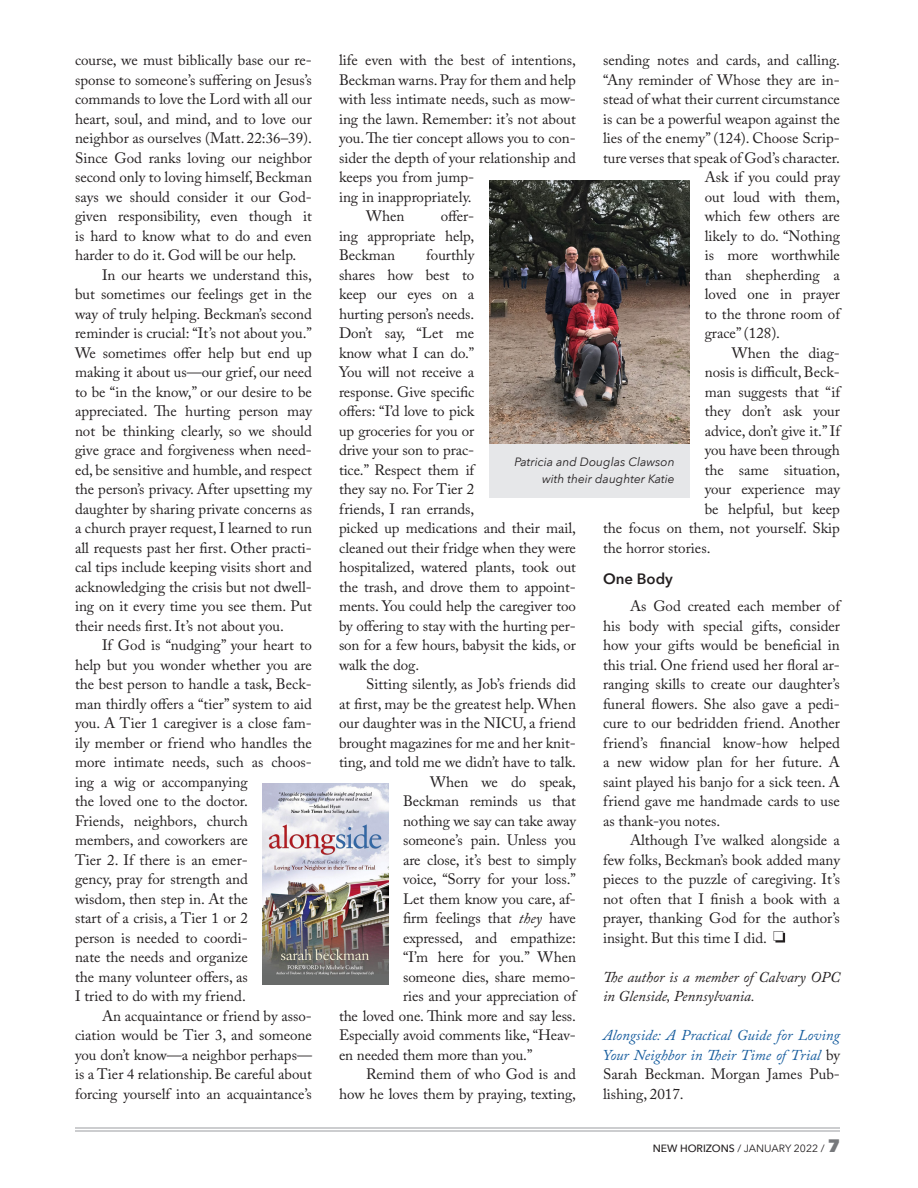
<style>
.page{position:relative;width:918px;height:1188px;background:#fff}
.page>*{position:absolute;margin:0;border:0;box-sizing:border-box;transform-origin:0 0}
.Main_text{font:15px/19.5px "Adobe Caslon Pro";color:#231f20;text-align:justify}
.Main_text-2{font:italic 15px/19.5px "Adobe Caslon Pro";color:#175d9e;text-align:justify}
.Main_text-3{font:italic 15px/19.5px "Adobe Caslon Pro";color:#231f20}
.Main_text_heading{font:600 15px "Avenir Next";color:#231f20}
.Photo_Caption{font:italic 12px/16.5px "Avenir Next";color:#231f20;text-align:right}
.t1{font:10.5px "Avenir Next";color:#231f20}
.s1{font-style:normal;color:#231f20}
.s2{font-style:italic}
.s3{font-weight:500}
.s4{font-weight:800;font-size:18px;color:#76787b}
</style>
<div class="page">
<hr style="left:75px;top:1127px;width:765px;height:2px;background:#bcbdc0">
<hr style="left:75px;top:1130px;width:765px;height:2px;background:#bcbdc0">
<svg style="left:774px;top:931px;width:11px;height:12px"></svg>
<div style="left:489px;top:181px;width:201px;height:317px;background:#e6e7e9"></div>
<img style="left:489px;top:181px;width:201px;height:263px">
<img style="left:263px;top:783px;width:125px;height:202px">
<p class="Main_text" style="left:75px;top:50px;width:239px">course, we must biblically base our re&shy;sponse to someone’s suffering on Jesus’s commands to love the Lord with all our heart, soul, and mind, and to love our neighbor as ourselves (Matt. 22:36–39).<br>Since God ranks loving our neighbor second only to loving himself, Beckman says we should consider it our God&shy;given responsibility, even though it is hard to know what to do and even harder to do it. God will be our help.</p>
<p class="Main_text" style="left:75px;top:265px;width:239px;text-indent:27px">In our hearts we understand this, but sometimes our feelings get in the way of truly helping. Beckman’s second reminder is crucial: “It’s not about you.” We sometimes offer help but end up making it about us—our grief, our need to be “in the know,” or our desire to be appreciated. The hurting person may not be thinking clearly, so we should give grace and forgiveness when need&shy;ed, be sensitive and humble, and respect the person’s privacy. After upsetting my daughter by sharing private concerns as a church prayer request, I learned to run all requests past her first. Other practi&shy;cal tips include keeping visits short and acknowledging the crisis but not dwell&shy;ing on it every time you see them. Put their needs first. It’s not about you.</p>
<p class="Main_text" style="left:75px;top:635px;width:239px;text-align:left;text-indent:27px">If God is “nudging” your heart to help but you wonder whether you are the best person to handle a task, Beck&shy;man thirdly offers a “tier” system to aid you. A Tier 1 caregiver is a close fam&shy;ily member or friend who handles the more intimate needs, such as choos&shy;ing a wig or accompanying<br>the loved one to the doctor.<br>Friends, neighbors, church<br>members, and coworkers are<br>Tier 2. If there is an emer-<br>gency, pray for strength and<br>wisdom, then step in. At the<br>start of a crisis, a Tier 1 or 2<br>person is needed to coordi-<br>nate the needs and organize<br>the many volunteer offers, as<br>I tried to do with my friend.</p>
<p class="Main_text" style="left:75px;top:1006px;width:239px;text-indent:27px">An acquaintance or friend by asso&shy;ciation would be Tier 3, and someone you don’t know—a neighbor perhaps— is a Tier 4 relationship. Be careful about forcing yourself into an acquaintance’s</p>
<p class="Main_text" style="left:339px;top:50px;width:239px;text-align:left">life even with the best of intentions, Beckman warns. Pray for them and help with less intimate needs, such as mow&shy;ing the lawn. Remember: it’s not about you. The tier concept allows you to con&shy;sider the depth of your relationship and keeps you from jump-<br>ing in inappropriately.</p>
<p class="Main_text" style="left:366px;top:206px;width:40px">When</p>
<p class="Main_text" style="left:603px;top:50px;width:238px">sending notes and cards, and calling.</p>
<p class="Main_text" style="left:603px;top:70px;width:239px">“Any reminder of Whose they are in-</p>
<p class="Main_text" style="left:603px;top:89px;width:238px">stead of what their current circumstance</p>
<p class="Main_text" style="left:603px;top:109px;width:239px">is can be a powerful weapon against the</p>
<p class="Main_text" style="left:603px;top:128px;width:239px">lies of the enemy” (124). Choose Scrip-</p>
<p class="Main_text" style="left:603px;top:148px;width:238px">ture verses that speak of God’s character.</p>
<p class="Main_text" style="left:705px;top:167px;width:137px">Ask if you could pray</p>
<p class="Main_text" style="left:705px;top:187px;width:137px">out loud with them,</p>
<p class="Main_text" style="left:705px;top:206px;width:137px">which few others are</p>
<p class="Main_text" style="left:705px;top:226px;width:137px">likely to do. “Nothing</p>
<p class="Main_text" style="left:705px;top:245px;width:137px">is more worthwhile</p>
<p class="Main_text" style="left:705px;top:265px;width:137px">than shepherding a</p>
<p class="Main_text" style="left:705px;top:284px;width:137px">loved one in prayer</p>
<p class="Main_text" style="left:705px;top:304px;width:137px">to the throne room of</p>
<p class="Main_text" style="left:705px;top:323px;width:77px">grace” (128).</p>
<p class="Main_text" style="left:732px;top:343px;width:110px">When the diag-</p>
<p class="Main_text" style="left:705px;top:362px;width:137px">nosis is difficult, Beck-</p>
<p class="Main_text" style="left:705px;top:382px;width:137px">man suggests that “if</p>
<p class="Main_text" style="left:705px;top:401px;width:137px">they don’t ask your</p>
<p class="Main_text" style="left:705px;top:421px;width:137px">advice, don’t give it.” If</p>
<p class="Main_text" style="left:705px;top:440px;width:137px">you have been through</p>
<p class="Main_text" style="left:705px;top:460px;width:137px">the same situation,</p>
<p class="Main_text" style="left:705px;top:479px;width:137px">your experience may</p>
<p class="Main_text" style="left:705px;top:499px;width:137px">be helpful, but keep</p>
<p class="Main_text" style="left:603px;top:518px;width:239px">the focus on them, not yourself. Skip</p>
<p class="Main_text" style="left:603px;top:538px;width:109px">the horror stories.</p>
<p class="Main_text_heading" style="left:603px;top:566px;width:71px">One Body</p>
<p class="Main_text" style="left:603px;top:596px;width:239px;text-indent:27px">As God created each member of his body with special gifts, consider how your gifts would be beneficial in this trial. One friend used her floral ar&shy;ranging skills to create our daughter’s funeral flowers. She also gave a pedi&shy;cure to our bedridden friend. Another friend’s financial know-how helped a new widow plan for her future. A saint played his banjo for a sick teen. A friend gave me handmade cards to use as thank-you notes.</p>
<p class="Main_text" style="left:603px;top:830px;width:239px;text-indent:27px">Although I’ve walked alongside a few folks, Beckman’s book added many pieces to the puzzle of caregiving. It’s not often that I finish a book with a prayer, thanking God for the author’s insight. But this time I did.</p>
<p class="Main_text-3" style="left:603px;top:967px;width:239px">The author is a member of Calvary OPC in Glenside, Pennsylvania.</p>
<p class="Main_text-2" style="left:603px;top:1025px;width:239px">Alongside: A Practical Guide for Loving Your Neighbor in Their Time of Trial <span class="s1">by Sarah Beckman. Morgan James Pub&shy;lishing, 2017.</span></p>
<p class="Main_text" style="left:339px;top:206px;width:137px;text-indent:102px">offer&shy;ing appropriate help, Beckman</p>
<p class="Main_text" style="left:339px;top:245px;width:239px;text-align:left;text-indent:87px">fourthly<br>shares how best to<br>keep our eyes on a<br>hurting person’s needs.<br>Don’t say, “Let me<br>know what I can do.”<br>You will not receive a<br>response. Give specific<br>offers: “I’d love to pick<br>up groceries for you or<br>drive your son to prac-<br>tice.” Respect them if<br>they say no. For Tier 2<br>friends, I ran errands,<br>picked up medications and their mail, cleaned out their fridge when they were hospitalized, watered plants, took out the trash, and drove them to appoint&shy;ments. You could help the caregiver too by offering to stay with the hurting per&shy;son for a few hours, babysit the kids, or walk the dog.</p>
<p class="Main_text" style="left:339px;top:674px;width:239px;text-indent:27px">Sitting silently, as Job’s friends did at first, may be the greatest help. When our daughter was in the NICU, a friend brought magazines for me and her knit&shy;ting, and told me we didn’t have to talk.</p>
<p class="Main_text" style="left:430px;top:772px;width:147px">When we do speak,</p>
<p class="Main_text" style="left:403px;top:791px;width:174px">Beckman reminds us that</p>
<p class="Main_text" style="left:403px;top:811px;width:174px">nothing we say can take away</p>
<p class="Main_text" style="left:403px;top:830px;width:174px">someone’s pain. Unless you</p>
<p class="Main_text" style="left:403px;top:850px;width:174px">are close, it’s best to simply</p>
<p class="Main_text" style="left:403px;top:869px;width:174px">voice, “Sorry for your loss.”</p>
<p class="Main_text" style="left:403px;top:889px;width:174px">Let them know you care, af-</p>
<p class="Main_text" style="left:403px;top:908px;width:174px">firm feelings that <span class="s2">they</span> have</p>
<p class="Main_text" style="left:403px;top:928px;width:174px">expressed, and empathize:</p>
<p class="Main_text" style="left:403px;top:947px;width:174px">“I’m here for you.” When</p>
<p class="Main_text" style="left:403px;top:967px;width:174px">someone dies, share memo-</p>
<p class="Main_text" style="left:403px;top:986px;width:174px">ries and your appreciation of</p>
<p class="Main_text" style="left:339px;top:1006px;width:239px">the loved one. Think more and say less.</p>
<p class="Main_text" style="left:339px;top:1025px;width:239px">Especially avoid comments like, “Heav-</p>
<p class="Main_text" style="left:339px;top:1045px;width:195px">en needed them more than you.”</p>
<p class="Main_text" style="left:339px;top:1064px;width:238px;text-align:right">Remind them of who God is and how he loves them by praying, texting,</p>
<p class="Photo_Caption" style="left:514px;top:453px;width:162px">Patricia and Douglas Clawson with their daughter Katie</p>
<p class="t1" style="left:653px;top:1139px;width:189px"><span class="s3">NEW HORIZONS</span> / JANUARY 2022 / <span class="s4">7</span></p>
</div>
